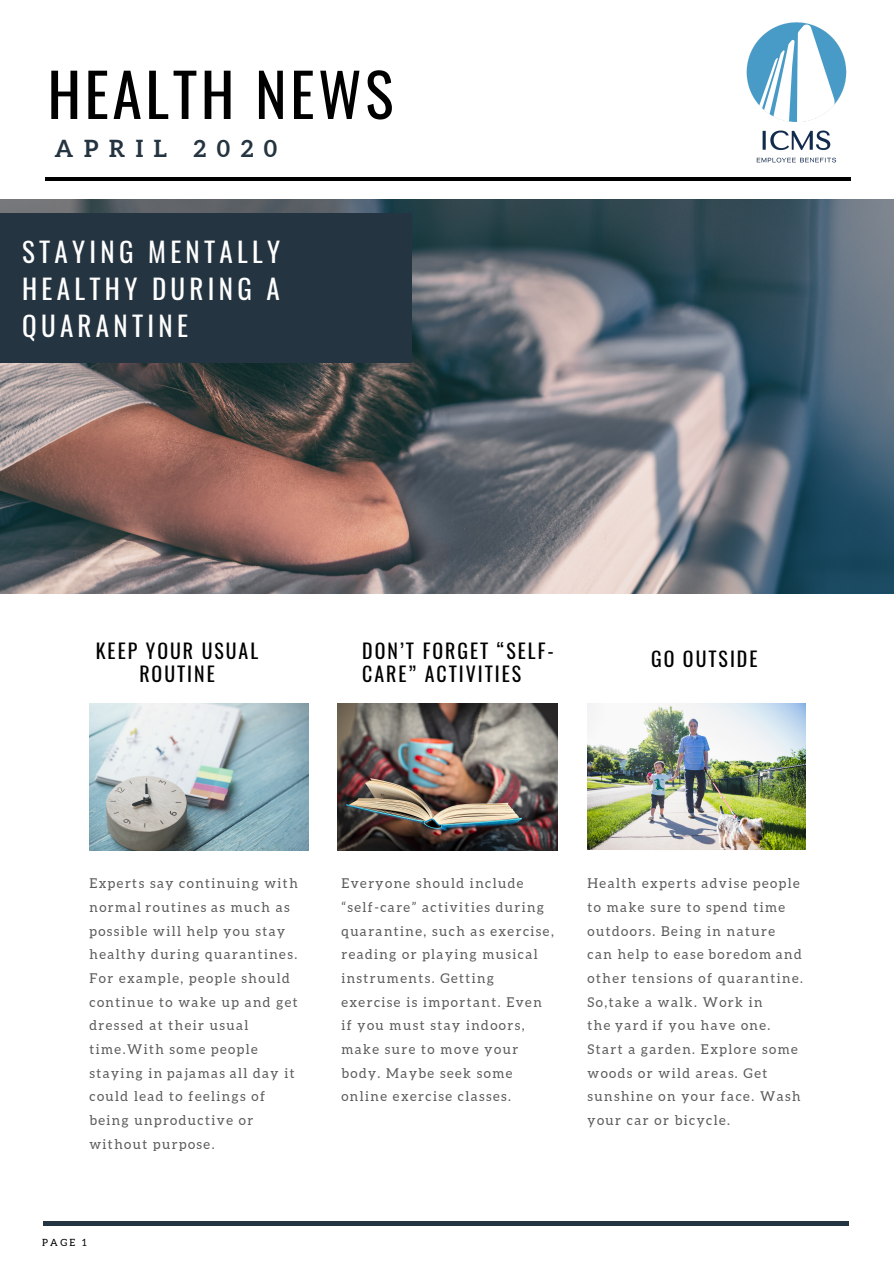
<style>
.page{position:relative;width:894px;height:1264px;background:#fff}
.page>*{position:absolute;margin:0;border:0;box-sizing:border-box;transform-origin:0 0}
.t1{font:59.55px "Oswald";letter-spacing:.06em;color:#000}
.t2{font:27px/37.2px "Oswald";letter-spacing:.16em;color:#fff;text-align:justify}
.t3{font:700 23.4px "Aleo";letter-spacing:.45em;color:#243440}
.t4{font:19.8px/23.7px "Oswald";letter-spacing:.1em;color:#000}
.t5{font:13.5px/23.7px "Aleo";letter-spacing:.11em;color:#000}
.t6{font:9.9px "Aleo";color:#000}
</style>
<div class="page">
<hr style="left:45px;top:177px;width:805px;height:4px;background:#000">
<img style="left:0;top:199px;width:893px;height:394px">
<div style="left:0;top:213px;width:411px;height:150px;background:#243440"></div>
<hr style="left:43px;top:1221px;width:805px;height:4px;background:#243440">
<img style="left:746px;top:22px;width:100px;height:140px">
<img style="left:89px;top:703px;width:219px;height:147px">
<img style="left:337px;top:703px;width:220px;height:147px">
<img style="left:587px;top:703px;width:217px;height:146px">
<h1 class="t1" style="left:48px;top:48px;width:347px">HEALTH NEWS</h1>
<h3 class="t3" style="left:55px;top:135px;width:224px">APRIL 2020</h3>
<h2 class="t2" style="left:22px;top:232px;width:259px">STAYING MENTALLY HEALTHY DURING A QUARANTINE</h2>
<h3 class="t4" style="left:96px;top:638px;width:164px;text-align:center">KEEP YOUR USUAL<br>ROUTINE</h3>
<h3 class="t4" style="left:362px;top:638px;width:193px">DON’T FORGET “SELF-<br>CARE” ACTIVITIES</h3>
<h3 class="t4" style="left:651px;top:646px;width:108px">GO OUTSIDE</h3>
<p class="t5" style="left:89px;top:871px;width:210px">Experts say continuing with normal routines as much as possible will help you stay healthy during quarantines.<br>For example, people should continue to wake up and get dressed at their usual time.With some people staying in pajamas all day it could lead to feelings of being unproductive or without purpose.</p>
<p class="t6" style="left:42px;top:1237px;width:46px">PAGE 1</p>
<p class="t5" style="left:341px;top:871px;width:214px">Everyone should include “self-care” activities during quarantine, such as exercise, reading or playing musical instruments. Getting exercise is important. Even if you must stay indoors, make sure to move your body. Maybe seek some online exercise classes.</p>
<p class="t5" style="left:587px;top:871px;width:217px">Health experts advise people to make sure to spend time outdoors. Being in nature<br>can help to ease boredom and other tensions of quarantine.<br>So,take a walk. Work in<br>the yard if you have one.<br>Start a garden. Explore some woods or wild areas. Get sunshine on your face. Wash your car or bicycle.</p>
</div>
